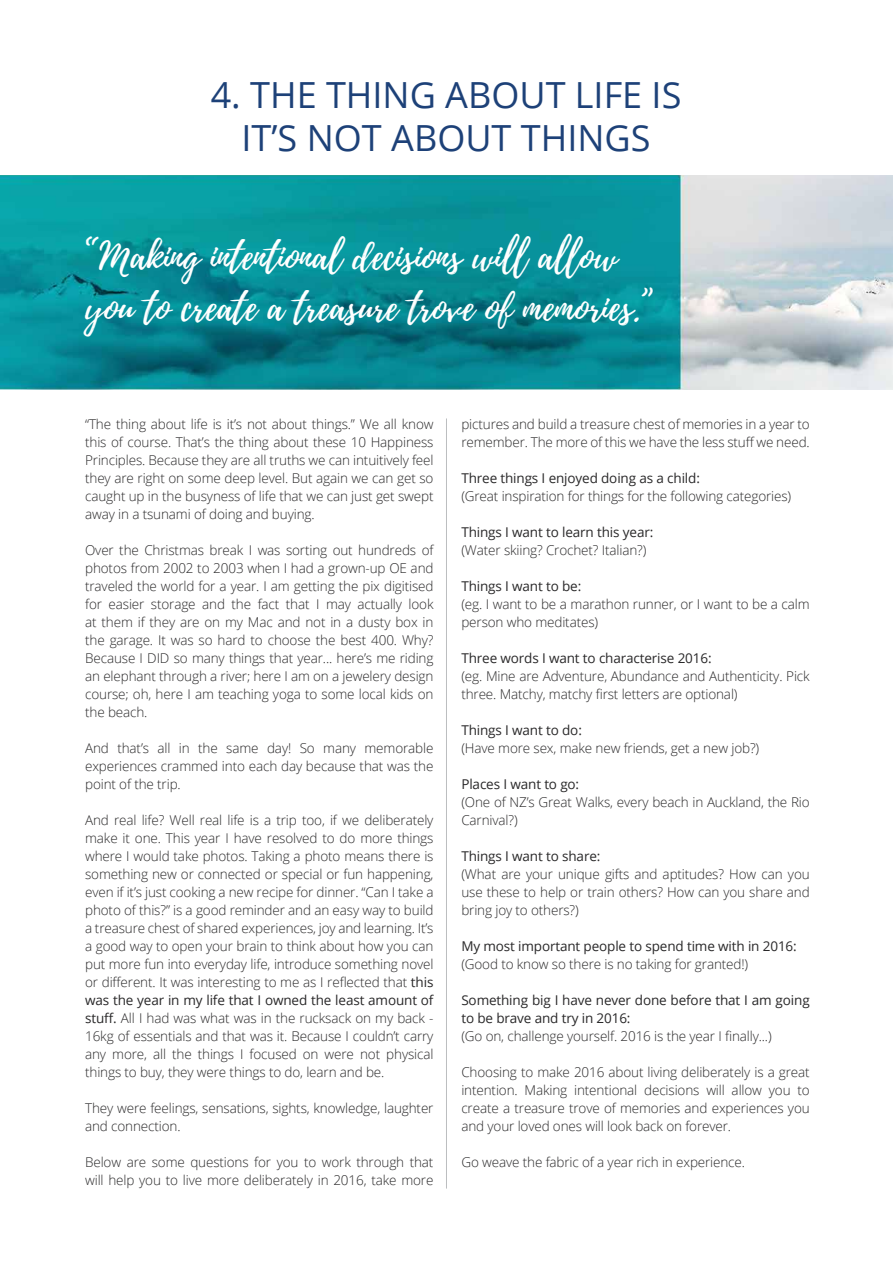
<style>
.page{position:relative;width:893px;height:1263px;background:#fff}
.page>*{position:absolute;margin:0;border:0;box-sizing:border-box;transform-origin:0 0}
.t1{font:37.5px/51px "Playlist Script";color:#fff}
.t2{font:36px/43.5px "Open Sans";color:#1d4178;text-align:center}
.t3{font:300 13.5px/18px "Open Sans";letter-spacing:-.01em;color:#292829;text-align:justify}
.t4{font:13.5px/18px "Open Sans";letter-spacing:-.01em;color:#292829}
.s1{font-family:"Daniel"}
.s2{font-weight:400}
</style>
<div class="page">
<hr style="left:446px;top:418px;width:1px;height:770px;background:#bcbec0">
<img style="left:0;top:175px;width:893px;height:214px">
<h2 class="t2" style="left:211px;top:72px;width:472px">4. Th e th ing about life is it’s not about th ings</h2>
<h1 class="t1" style="left:85px;top:232px;width:570px"><span class="s1">“</span>Making intentional decisions will allow you to create a treasure trove of memories.<span class="s1">”</span></h1>
<p class="t3" style="left:85px;top:414px;width:350px">“The thing about life is it’s not about things.” We all know this of course. That’s the thing about these 10 Happiness Principles. Because they are all truths we can intuitively feel they are right on some deep level. But again we can get so caught up in the busyness of life that we can just get swept away in a tsunami of doing and buying.</p>
<p class="t3" style="left:85px;top:540px;width:350px">Over the Christmas break I was sorting out hundreds of photos from 2002 to 2003 when I had a grown-up OE and traveled the world for a year. I am getting the pix digitised for easier storage and the fact that I may actually look at them if they are on my Mac and not in a dusty box in the garage. It was so hard to choose the best 400. Why?<br>Because I DID</p>
<p class="t3" style="left:85px;top:648px;width:350px;text-indent:89px">so many things that year... here’s me riding an elephant through a river; here I am on a jewelery design course; oh, here I am teaching yoga to some local kids on the beach.</p>
<p class="t3" style="left:85px;top:738px;width:350px">And that’s all in the same day! So many memorable experiences crammed into each day because that was the point of the trip.</p>
<p class="t3" style="left:85px;top:810px;width:350px">And real life? Well real life is a trip too, if we deliberately make it one. This year I have resolved to do more things where I would take photos. Taking a photo means there is something new or connected or special or fun happening, even if it’s just cooking a new recipe for dinner. “Can I take a photo of this?” is a good reminder and an easy way to build a treasure chest of shared experiences, joy and learning. It’s a good way to open your brain to think about how you can put more fun into everyday life, introduce something novel or different. It was interesting to me as I reflected that <span class="s2">this was the year in my life that I owned the least amount of stuff.</span> All I had was what was in the rucksack on my back - 16kg of essentials and that was it. Because I couldn’t carry any more, all the things I focused on were not physical things to buy, they were things to do, learn and be.</p>
<p class="t3" style="left:85px;top:1098px;width:350px">They were feelings, sensations, sights, knowledge, laughter and connection.</p>
<p class="t3" style="left:85px;top:1152px;width:350px">Below are some questions for you to work through that will help you to live more deliberately in 2016, take more</p>
<p class="t3" style="left:461px;top:414px;width:350px">pictures and build a treasure chest of memories in a year to remember. The more of this we have the less stuff we need.</p>
<p class="t4" style="left:461px;top:469px;width:240px">Three things I enjoyed doing as a child:</p>
<p class="t3" style="left:461px;top:486px;width:331px">(Great inspiration for things for the following categories)</p>
<p class="t4" style="left:461px;top:523px;width:193px">Things I want to learn this year:</p>
<p class="t3" style="left:461px;top:540px;width:187px">(Water skiing? Crochet? Italian?)</p>
<p class="t4" style="left:461px;top:577px;width:121px">Things I want to be:</p>
<p class="t3" style="left:461px;top:594px;width:350px">(eg. I want to be a marathon runner, or I want to be a calm person who meditates)</p>
<p class="t4" style="left:461px;top:649px;width:252px">Three words I want to characterise 2016:</p>
<p class="t3" style="left:461px;top:666px;width:350px">(eg. Mine are Adventure, Abundance and Authenticity. Pick three. Matchy, matchy first letters are optional)</p>
<p class="t4" style="left:461px;top:721px;width:122px">Things I want to do:</p>
<p class="t3" style="left:461px;top:738px;width:299px">(Have more sex, make new friends, get a new job?)</p>
<p class="t4" style="left:461px;top:775px;width:119px">Places I want to go:</p>
<p class="t3" style="left:461px;top:792px;width:350px">(One of NZ’s Great Walks, every beach in Auckland, the Rio<br>Carnival?)</p>
<p class="t4" style="left:461px;top:846px;width:141px">Things I want to share:</p>
<p class="t3" style="left:461px;top:864px;width:350px">(What are your unique gifts and aptitudes? How can you use these to help or train others? How can you share and bring joy to others?)</p>
<p class="t4" style="left:461px;top:936px;width:337px">My most important people to spend time with in 2016:</p>
<p class="t3" style="left:461px;top:954px;width:288px">(Good to know so there is no taking for granted!)</p>
<p class="t4" style="left:461px;top:990px;width:350px">Something big I have never done before that I am going to be brave and try in 2016:</p>
<p class="t3" style="left:461px;top:1026px;width:312px">(Go on, challenge yourself. 2016 is the year I finally...)</p>
<p class="t3" style="left:461px;top:1062px;width:350px">Choosing to make 2016 about living deliberately is a great intention. Making intentional decisions will allow you to create a treasure trove of memories and experiences you and your loved ones will look back on forever.</p>
<p class="t3" style="left:461px;top:1152px;width:285px">Go weave the fabric of a year rich in experience.</p>
</div>
